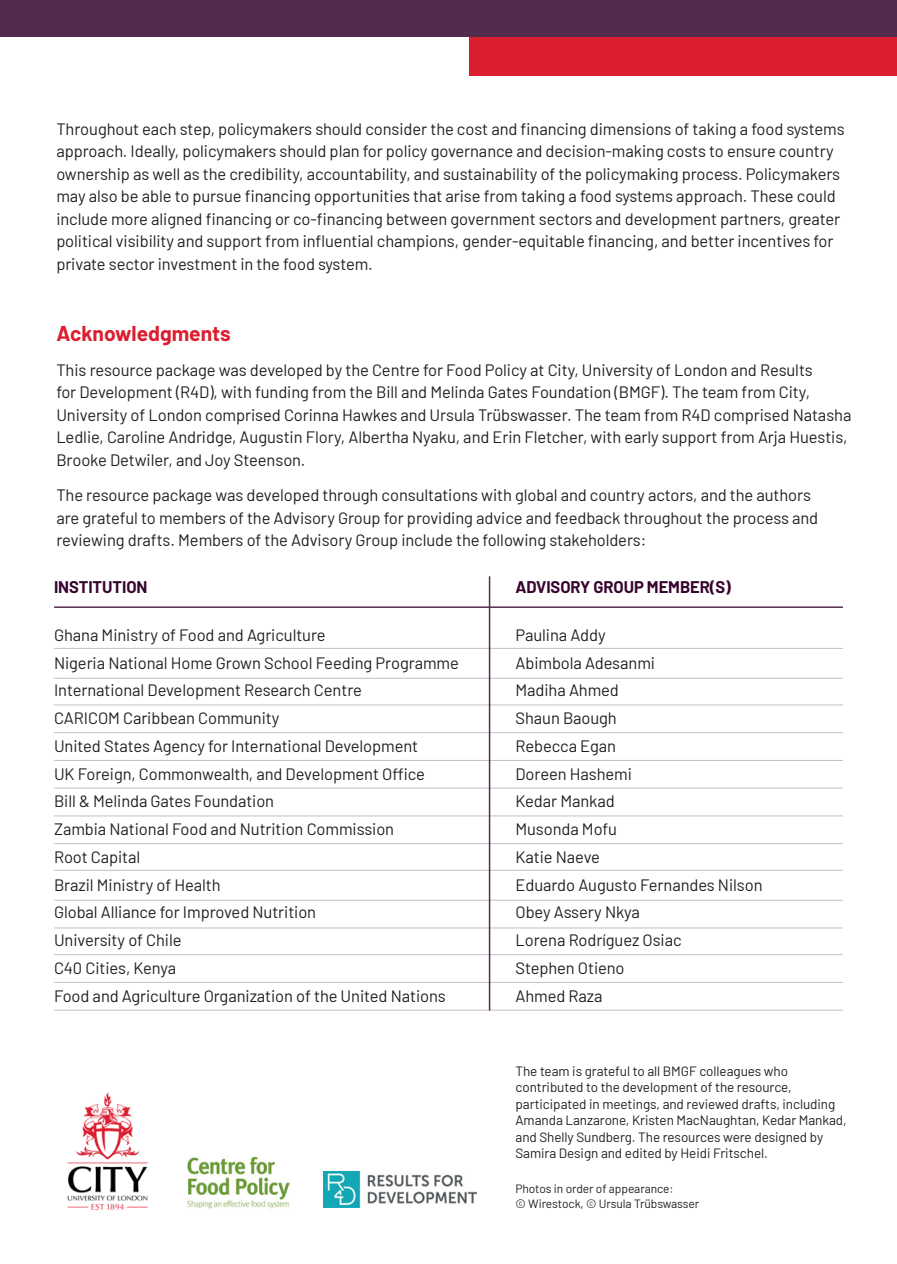
<style>
.page{position:relative;width:897px;height:1264px;background:#fff}
.page>*{position:absolute;margin:0;border:0;box-sizing:border-box;transform-origin:0 0}
.t1{font:700 21px "Barlow";color:#db1e30}
.t2{font:16.5px/22.5px "Barlow";letter-spacing:-.005em;color:#231f20}
.Paragraph_Style_1{font:700 16.5px "Barlow";letter-spacing:-.005em;color:#370430}
.t3{font:13.5px/16.5px "Barlow";letter-spacing:-.005em;color:#231f20}
.t4{font:12px/15px "Barlow";letter-spacing:-.005em;color:#231f20}
</style>
<div class="page">
<div style="left:745px;top:37px;width:151px;height:38px;background:#db1e30"></div>
<div style="left:0;top:0;width:896px;height:37px;background:#532c4d"></div>
<div style="left:469px;top:37px;width:318px;height:38px;background:#db1e30"></div>
<hr style="left:54px;top:606px;width:788px;height:2px;background:#532c4d">
<hr style="left:54px;top:648px;width:788px;height:1px;background:#c8bbc7">
<hr style="left:54px;top:678px;width:788px;height:1px;background:#c8bbc7">
<hr style="left:54px;top:704px;width:788px;height:1px;background:#c8bbc7">
<hr style="left:54px;top:732px;width:788px;height:1px;background:#c8bbc7">
<hr style="left:54px;top:760px;width:788px;height:1px;background:#c8bbc7">
<hr style="left:54px;top:788px;width:788px;height:1px;background:#c8bbc7">
<hr style="left:54px;top:815px;width:788px;height:1px;background:#c8bbc7">
<hr style="left:54px;top:843px;width:788px;height:1px;background:#c8bbc7">
<hr style="left:54px;top:870px;width:788px;height:1px;background:#c8bbc7">
<hr style="left:54px;top:900px;width:788px;height:1px;background:#c8bbc7">
<hr style="left:54px;top:927px;width:788px;height:1px;background:#c8bbc7">
<hr style="left:54px;top:954px;width:788px;height:1px;background:#c8bbc7">
<hr style="left:54px;top:982px;width:788px;height:1px;background:#c8bbc7">
<hr style="left:54px;top:1009px;width:788px;height:1px;background:#c8bbc7">
<hr style="left:488px;top:576px;width:2px;height:434px;background:#532c4d">
<img style="left:67px;top:1092px;width:81px;height:118px">
<img style="left:187px;top:1156px;width:103px;height:53px">
<img style="left:324px;top:1171px;width:153px;height:36px">
<p class="t2" style="left:56px;top:116px;width:789px">Throughout each step, policymakers should consider the cost and financing dimensions of taking a food systems approach. Ideally, policymakers should plan for policy governance and decision-making costs to ensure country ownership as well as the credibility, accountability, and sustainability of the policymaking process. Policymakers may also be able to pursue financing opportunities that arise from taking a food systems approach. These could include more aligned financing or co-financing between government sectors and development partners, greater political visibility and support from influential champions, gender-equitable financing, and better incentives for private sector investment in the food system.</p>
<p class="t1" style="left:56px;top:317px;width:176px">Acknowledgments</p>
<p class="t2" style="left:56px;top:357px;width:796px">This resource package was developed by the Centre for Food Policy at City, University of London and Results<br>for Development (R4D), with funding from the Bill and Melinda Gates Foundation (BMGF). The team from City, University of London comprised Corinna Hawkes and Ursula Trübswasser. The team from R4D comprised Natasha Ledlie, Caroline Andridge, Augustin Flory, Albertha Nyaku, and Erin Fletcher, with early support from Arja Huestis, Brooke Detwiler, and Joy Steenson.</p>
<p class="t2" style="left:56px;top:482px;width:763px">The resource package was developed through consultations with global and country actors, and the authors are grateful to members of the Advisory Group for providing advice and feedback throughout the process and reviewing drafts. Members of the Advisory Group include the following stakeholders:</p>
<p class="Paragraph_Style_1" style="left:54px;top:574px;width:95px">INSTITUTION</p>
<p class="Paragraph_Style_1" style="left:515px;top:574px;width:217px">ADVISORY GROUP MEMBER(S)</p>
<p class="t2" style="left:54px;top:622px;width:273px">Ghana Ministry of Food and Agriculture</p>
<p class="t2" style="left:54px;top:650px;width:406px">Nigeria National Home Grown School Feeding Programme</p>
<p class="t2" style="left:54px;top:678px;width:309px">International Development Research Centre</p>
<p class="t2" style="left:54px;top:705px;width:227px">CARICOM Caribbean Community</p>
<p class="t2" style="left:54px;top:733px;width:365px">United States Agency for International Development</p>
<p class="t2" style="left:54px;top:761px;width:372px">UK Foreign, Commonwealth, and Development Office</p>
<p class="t2" style="left:54px;top:789px;width:222px">Bill &amp; Melinda Gates Foundation</p>
<p class="t2" style="left:54px;top:816px;width:341px">Zambia National Food and Nutrition Commission</p>
<p class="t2" style="left:54px;top:844px;width:88px">Root Capital</p>
<p class="t2" style="left:54px;top:872px;width:168px">Brazil Ministry of Health</p>
<p class="t2" style="left:54px;top:900px;width:264px">Global Alliance for Improved Nutrition</p>
<p class="t2" style="left:54px;top:927px;width:129px">University of Chile</p>
<p class="t2" style="left:54px;top:955px;width:124px">C40 Cities, Kenya</p>
<p class="t2" style="left:54px;top:983px;width:393px">Food and Agriculture Organization of the United Nations</p>
<p class="t2" style="left:515px;top:622px;width:92px">Paulina Addy</p>
<p class="t2" style="left:515px;top:650px;width:141px">Abimbola Adesanmi</p>
<p class="t2" style="left:515px;top:678px;width:105px">Madiha Ahmed</p>
<p class="t2" style="left:515px;top:705px;width:103px">Shaun Baough</p>
<p class="t2" style="left:515px;top:733px;width:102px">Rebecca Egan</p>
<p class="t2" style="left:515px;top:761px;width:118px">Doreen Hashemi</p>
<p class="t2" style="left:515px;top:789px;width:101px">Kedar Mankad</p>
<p class="t2" style="left:515px;top:816px;width:103px">Musonda Mofu</p>
<p class="t2" style="left:515px;top:844px;width:86px">Katie Naeve</p>
<p class="t2" style="left:515px;top:872px;width:248px">Eduardo Augusto Fernandes Nilson</p>
<p class="t2" style="left:515px;top:900px;width:126px">Obey Assery Nkya</p>
<p class="t2" style="left:515px;top:927px;width:168px">Lorena Rodríguez Osiac</p>
<p class="t2" style="left:515px;top:955px;width:111px">Stephen Otieno</p>
<p class="t2" style="left:515px;top:983px;width:89px">Ahmed Raza</p>
<p class="t3" style="left:515px;top:1061px;width:333px">The team is grateful to all BMGF colleagues who contributed to the development of the resource, participated in meetings, and reviewed drafts, including Amanda Lanzarone, Kristen MacNaughtan, Kedar Mankad, and Shelly Sundberg. The resources were designed by Samira Design and edited by Heidi Fritschel.</p>
<p class="t4" style="left:515px;top:1180px;width:185px">Photos in order of appearance:<br>© Wirestock, © Ursula Trübswasser</p>
</div>
